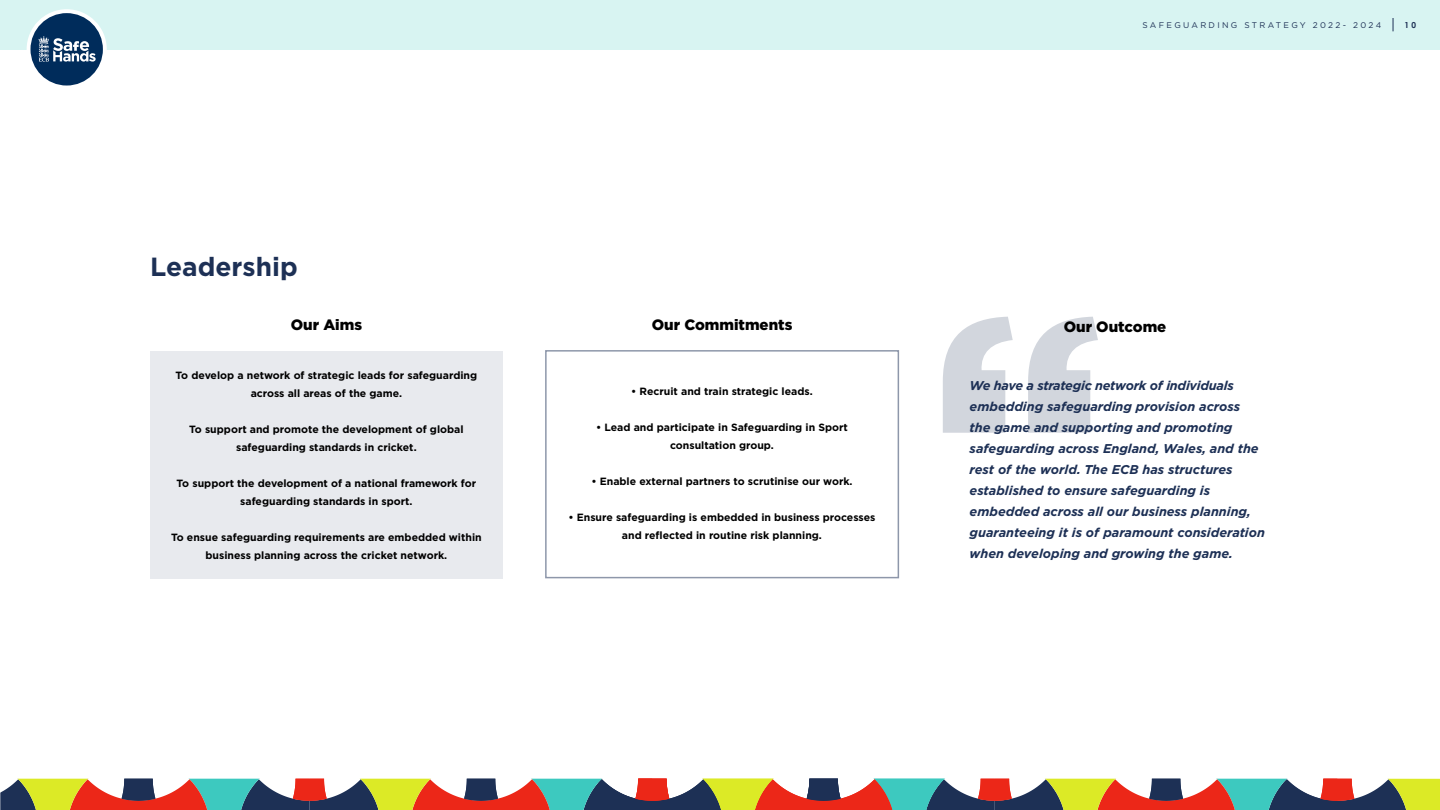
<style>
.page{position:relative;width:1440px;height:810px;background:#fff}
.page>*{position:absolute;margin:0;border:0;box-sizing:border-box;transform-origin:0 0}
.t1{font:700 26.25px "Gotham";color:#1d3055}
.t2{font:900 15px "Gotham";color:#000}
.t3{font:italic 700 12.75px/21px "Gotham";color:#1d3055}
.t4{font:700 10.5px/18px "Gotham";color:#000;text-align:center}
.t5{font:8.25px "Gotham";letter-spacing:.28em;color:#1d3055}
.t6{font:700 8.25px "Century Gothic";color:#1d3055}
</style>
<div class="page">
<div style="left:0;top:0;width:1440px;height:49px;background:#d8f4f2"></div>
<div style="left:27px;top:9px;width:80px;height:80px;background:#fff;border-radius:50%"></div>
<div style="left:31px;top:13px;width:72px;height:73px;background:#002c5b;border-radius:50%"></div>
<svg style="left:38px;top:36px;width:58px;height:26px"></svg>
<svg style="left:1393px;top:18px;width:1px;height:13px"></svg>
<svg style="left:0;top:779px;width:1440px;height:31px"></svg>
<div style="left:150px;top:351px;width:353px;height:227px;background:#e8eaee"></div>
<div style="left:545px;top:350px;width:354px;height:228px;border:2px solid #8e97aa"></div>
<svg style="left:943px;top:317px;width:155px;height:116px"></svg>
<h1 class="t1" style="left:150px;top:249px;width:149px">Leadership</h1>
<h2 class="t2" style="left:291px;top:314px;width:73px">Our Aims</h2>
<p class="t4" style="left:176px;top:366px;width:303px">To develop a network of strategic leads for safeguarding across all areas of the game.</p>
<p class="t4" style="left:189px;top:420px;width:276px">To support and promote the development of global safeguarding standards in cricket.</p>
<p class="t4" style="left:177px;top:474px;width:301px">To support the development of a national framework for safeguarding standards in sport.</p>
<p class="t4" style="left:171px;top:528px;width:312px">To ensue safeguarding requirements are embedded within business planning across the cricket network.</p>
<h2 class="t2" style="left:652px;top:314px;width:142px">Our Commitments</h2>
<p class="t4" style="left:631px;top:382px;width:183px">• Recruit and train strategic leads.</p>
<p class="t4" style="left:596px;top:418px;width:253px">• Lead and participate in Safeguarding in Sport consultation group.</p>
<p class="t4" style="left:591px;top:472px;width:263px">• Enable external partners to scrutinise our work.</p>
<p class="t4" style="left:568px;top:508px;width:309px">• Ensure safeguarding is embedded in business processes and reflected in routine risk planning.</p>
<p class="t5" style="left:1143px;top:20px;width:240px">SAFEGUARDING STRATEGY 2022- 2024</p>
<p class="t6" style="left:1404px;top:19px;width:13px">1 0</p>
<h2 class="t2" style="left:1064px;top:316px;width:104px">Our Outcome</h2>
<p class="t3" style="left:970px;top:375px;width:297px">We have a strategic network of individuals embedding safeguarding provision across<br>the game and supporting and promoting safeguarding across England, Wales, and the rest of the world. The ECB has structures established to ensure safeguarding is embedded across all our business planning, guaranteeing it is of paramount consideration when developing and growing the game.</p>
</div>
